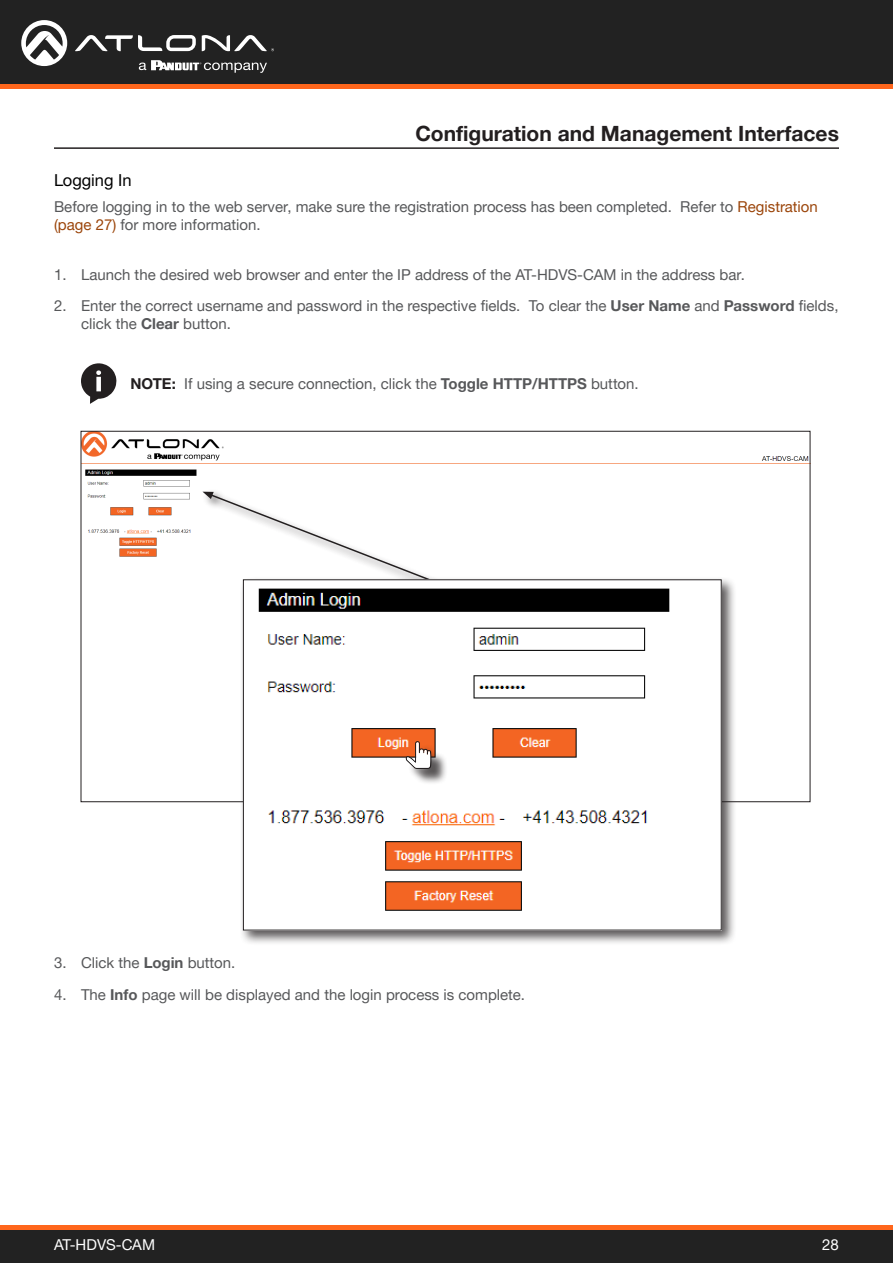
<style>
.page{position:relative;width:893px;height:1263px;background:#fff}
.page>*{position:absolute;margin:0;border:0;box-sizing:border-box;transform-origin:0 0}
.Non_TOC_Section_Head{font:700 21px "Helvetica Neue LTW1 G";color:#231f20}
.Secondary_Subsection{font:16.5px "Helvetica Neue LTW1 G";color:#000}
.General_Text{font:15px/18px "Helvetica Neue LTW1 G";color:#57585a}
.t1{font:15px "Helvetica Neue LTW1 G";color:#fff}
.s1{color:#9b450a}
.s2{font-weight:700}
.s3{font-weight:700;color:#231f20}
</style>
<div class="page">
<div style="left:0;top:1227px;width:893px;height:36px;background:#222"></div>
<hr style="left:0;top:1225px;width:893px;height:4px;background:#ff661c">
<div style="left:0;top:0;width:893px;height:84px;background:#222"></div>
<hr style="left:0;top:84px;width:893px;height:4px;background:#ff661c">
<svg style="left:75px;top:35px;width:121px;height:16px"></svg>
<svg style="left:202px;top:35px;width:72px;height:16px"></svg>
<svg style="left:21px;top:20px;width:46px;height:46px"></svg>
<svg style="left:139px;top:60px;width:128px;height:13px"></svg>
<svg style="left:81px;top:363px;width:35px;height:41px"></svg>
<img style="left:83px;top:433px;width:725px;height:124px">
<div style="left:201px;top:489px;width:283px;height:119px;background:#fff"></div>
<svg style="left:203px;top:492px;width:221px;height:84px"></svg>
<div style="left:240px;top:576px;width:496px;height:369px;background:#231f20;opacity:.75"></div>
<img style="left:245px;top:581px;width:475px;height:347px">
<div style="left:408px;top:743px;width:40px;height:42px;background:#231f20;opacity:.75"></div>
<svg style="left:405px;top:741px;width:27px;height:28px"></svg>
<hr style="left:54px;top:147px;width:785px;height:2px;background:#231f20">
<p class="Secondary_Subsection" style="left:54px;top:170px;width:79px">Logging In</p>
<p class="Non_TOC_Section_Head" style="left:415px;top:120px;width:425px">Configuration and Management Interfaces</p>
<p class="General_Text" style="left:54px;top:198px;width:765px">Before logging in to the web server, make sure the registration process has been completed. Refer to <span class="s1">Registration (page 27)</span> for more information.</p>
<p class="General_Text" style="left:54px;top:265px;width:692px">1. Launch the desired web browser and enter the IP address of the AT-HDVS-CAM in the address bar.</p>
<p class="General_Text" style="left:81px;top:297px;width:759px;text-indent:-27px">2. Enter the correct username and password in the respective fields. To clear the <span class="s2">User Name</span> and <span class="s2">Password</span> fields, click the <span class="s2">Clear</span> button.</p>
<p class="General_Text" style="left:130px;top:374px;width:510px"><span class="s3">NOTE:</span> If using a secure connection, click the <span class="s2">Toggle HTTP/HTTPS</span> button.</p>
<p class="General_Text" style="left:54px;top:954px;width:183px">3. Click the <span class="s2">Login</span> button.</p>
<p class="General_Text" style="left:54px;top:985px;width:473px">4. The <span class="s2">Info</span> page will be displayed and the login process is complete.</p>
<p class="t1" style="left:54px;top:1235px;width:103px">AT-HDVS-CAM</p>
<p class="t1" style="left:822px;top:1235px;width:18px">28</p>
</div>
